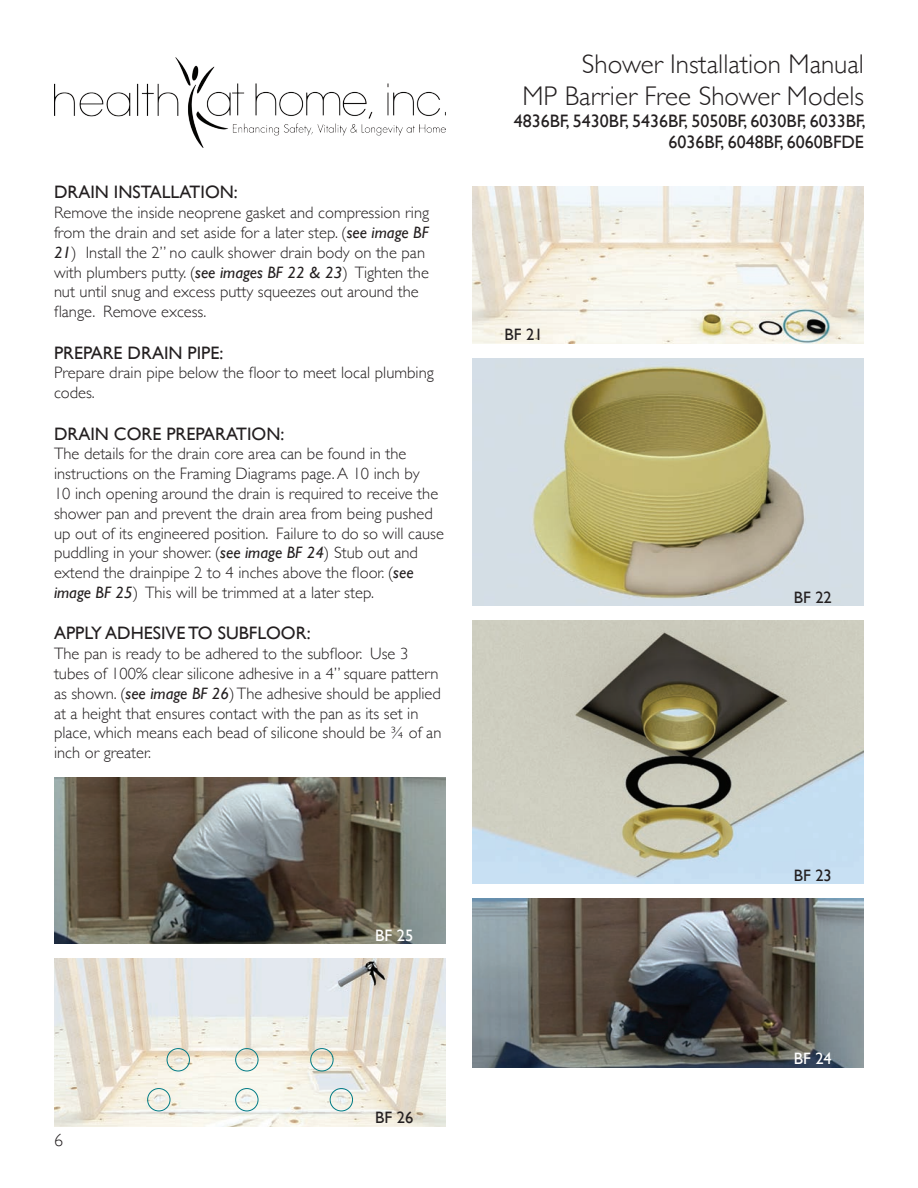
<style>
.page{position:relative;width:918px;height:1188px;background:#fff}
.page>*{position:absolute;margin:0;border:0;box-sizing:border-box;transform-origin:0 0}
.t1{font:300 27px/32.4px "Gill Sans";color:#231f20;text-align:right}
.t2{font:18px/21.6px "Gill Sans";color:#231f20;text-align:right}
.t3{font:300 18px "Gill Sans";color:#231f20}
.t4{font:300 16.5px/19.8px "Gill Sans";color:#231f20}
.t5{font:16.5px "Gill Sans";color:#231f20}
.t6{font:16.5px "Gill Sans";color:#fff}
.s1{font-weight:400;font-style:italic}
</style>
<div class="page">
<img style="left:54px;top:57px;width:392px;height:90px">
<img style="left:54px;top:959px;width:392px;height:167px">
<div style="left:167px;top:1048px;width:23px;height:23px;border:1px solid #007b85;border-radius:50%"></div>
<div style="left:235px;top:1048px;width:23px;height:23px;border:1px solid #007b85;border-radius:50%"></div>
<div style="left:310px;top:1048px;width:23px;height:23px;border:1px solid #007b85;border-radius:50%"></div>
<div style="left:330px;top:1088px;width:23px;height:23px;border:1px solid #007b85;border-radius:50%"></div>
<div style="left:235px;top:1088px;width:23px;height:23px;border:1px solid #007b85;border-radius:50%"></div>
<div style="left:147px;top:1088px;width:23px;height:23px;border:1px solid #007b85;border-radius:50%"></div>
<img style="left:472px;top:186px;width:392px;height:157px">
<img style="left:472px;top:358px;width:392px;height:248px">
<img style="left:472px;top:621px;width:392px;height:263px">
<img style="left:472px;top:899px;width:392px;height:169px">
<img style="left:54px;top:777px;width:392px;height:167px">
<p class="t2" style="left:54px;top:181px;width:185px">DRAIN INSTALLATION:</p>
<p class="t4" style="left:54px;top:202px;width:377px">Remove the inside neoprene gasket and compression ring from the drain and set aside for a later step. (<span class="s1">see image BF</span></p>
<p class="t4" style="left:54px;top:242px;width:376px"><span class="s1">21</span>) Install the 2” no caulk shower drain body on the pan with plumbers putty. (<span class="s1">see images BF 22 &amp; 23</span>) Tighten the nut until snug and excess putty squeezes out around the flange. Remove excess.</p>
<p class="t2" style="left:54px;top:342px;width:171px">PREPARE DRAIN PIPE:</p>
<p class="t4" style="left:54px;top:362px;width:381px">Prepare drain pipe below the floor to meet local plumbing codes.</p>
<p class="t2" style="left:54px;top:423px;width:232px">DRAIN CORE PREPARATION:</p>
<p class="t4" style="left:54px;top:443px;width:391px">The details for the drain core area can be found in the instructions on the Framing Diagrams page. A 10 inch by<br>10 inch opening around the drain is required to receive the shower pan and prevent the drain area from being pushed up out of its engineered position. Failure to do so will cause puddling in your shower. (<span class="s1">see image BF 24</span>) Stub out and extend the drainpipe 2 to 4 inches above the floor. (<span class="s1">see image BF 25</span>) This will be trimmed at a later step.</p>
<p class="t2" style="left:54px;top:622px;width:258px">APPLY ADHESIVE TO SUBFLOOR:</p>
<p class="t4" style="left:54px;top:643px;width:389px">The pan is ready to be adhered to the subfloor. Use 3 tubes of 100% clear silicone adhesive in a 4” square pattern as shown. (<span class="s1">see image BF 26</span>) The adhesive should be applied at a height that ensures contact with the pan as its set in place, which means each bead of silicone should be ¾ of an inch or greater.</p>
<p class="t6" style="left:375px;top:925px;width:40px">BF 25</p>
<p class="t3" style="left:54px;top:1126px;width:10px">6</p>
<p class="t5" style="left:375px;top:1108px;width:40px">BF 26</p>
<h1 class="t1" style="left:522px;top:46px;width:343px">Shower Installation Manual<br>MP Barrier Free Shower Models</h1>
<p class="t2" style="left:514px;top:110px;width:354px">4836BF, 5430BF, 5436BF, 5050BF, 6030BF, 6033BF,<br>6036BF, 6048BF, 6060BFDE</p>
<p class="t5" style="left:505px;top:325px;width:40px">BF 21</p>
<p class="t5" style="left:794px;top:587px;width:40px">BF 22</p>
<p class="t5" style="left:794px;top:865px;width:40px">BF 23</p>
<p class="t6" style="left:794px;top:1049px;width:40px">BF 24</p>
</div>
